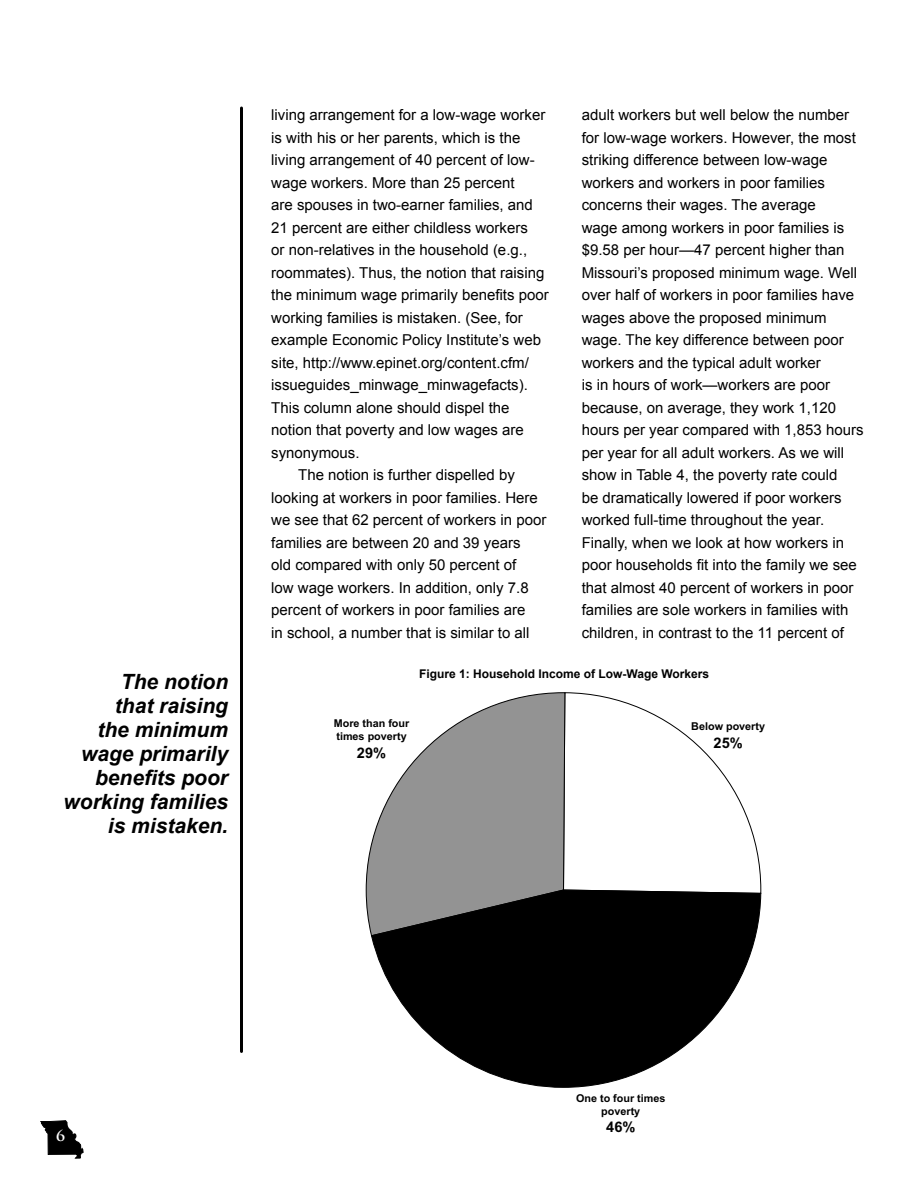
<style>
.page{position:relative;width:918px;height:1188px;background:#fff}
.page>*{position:absolute;margin:0;border:0;box-sizing:border-box;transform-origin:0 0}
.Pull_Quote_Left{font:italic 700 21px/24px "Arial";color:#000;text-align:right}
.Body_Copy{font:15px/22.5px "Arial";color:#000}
.t1{font:700 15px "Trajan Pro";color:#fff}
.t2{font:700 14.55px "Arial";color:#000}
.Figures_and_Tables{font:700 12px "Arial";color:#000}
.t3{font:700 10.8px/12.9px "Arial";color:#000}
</style>
<div class="page">
<hr style="left:240px;top:108px;width:3px;height:944px;background:#000">
<svg style="left:41px;top:1120px;width:42px;height:38px"></svg>
<svg style="left:566px;top:692px;width:196px;height:197px"></svg>
<svg style="left:365px;top:692px;width:201px;height:244px"></svg>
<svg style="left:371px;top:889px;width:391px;height:199px"></svg>
<p class="Pull_Quote_Left" style="left:64px;top:671px;width:166px">The notion<br>that raising<br>the minimum wage primarily benefits poor working families is mistaken.</p>
<p class="Body_Copy" style="left:271px;top:104px;width:279px">living arrangement for a low-wage worker is with his or her parents, which is the living arrangement of 40 percent of low&shy;wage workers. More than 25 percent<br>are spouses in two-earner families, and 21 percent are either childless workers<br>or non-relatives in the household (e.g., roommates). Thus, the notion that raising the minimum wage primarily benefits poor working families is mistaken. (See, for example Economic Policy Institute’s web site, http://www.epinet.org/content.cfm/ issueguides_minwage_minwagefacts).<br>This column alone should dispel the notion that poverty and low wages are synonymous.</p>
<p class="Body_Copy" style="left:271px;top:464px;width:277px;text-indent:27px">The notion is further dispelled by looking at workers in poor families. Here we see that 62 percent of workers in poor families are between 20 and 39 years<br>old compared with only 50 percent of<br>low wage workers. In addition, only 7.8 percent of workers in poor families are<br>in school, a number that is similar to all</p>
<p class="Body_Copy" style="left:582px;top:104px;width:283px">adult workers but well below the number for low-wage workers. However, the most striking difference between low-wage workers and workers in poor families concerns their wages. The average<br>wage among workers in poor families is $9.58 per hour—47 percent higher than Missouri’s proposed minimum wage. Well over half of workers in poor families have wages above the proposed minimum wage. The key difference between poor workers and the typical adult worker<br>is in hours of work—workers are poor because, on average, they work 1,120 hours per year compared with 1,853 hours per year for all adult workers. As we will show in Table 4, the poverty rate could<br>be dramatically lowered if poor workers worked full-time throughout the year.<br>Finally, when we look at how workers in poor households fit into the family we see that almost 40 percent of workers in poor families are sole workers in families with children, in contrast to the 11 percent of</p>
<p class="Figures_and_Tables" style="left:419px;top:666px;width:292px">Figure 1: Household Income of Low-Wage Workers</p>
<p class="t3" style="left:334px;top:718px;width:77px">More than four times poverty</p>
<p class="t2" style="left:357px;top:743px;width:31px">29%</p>
<p class="t3" style="left:691px;top:721px;width:75px">Below poverty</p>
<p class="t2" style="left:714px;top:733px;width:31px">25%</p>
<p class="t1" style="left:56px;top:1126px;width:10px">6</p>
<p class="t3" style="left:576px;top:1093px;width:91px;text-align:center">One to four times poverty</p>
<p class="t2" style="left:606px;top:1118px;width:31px">46%</p>
</div>
